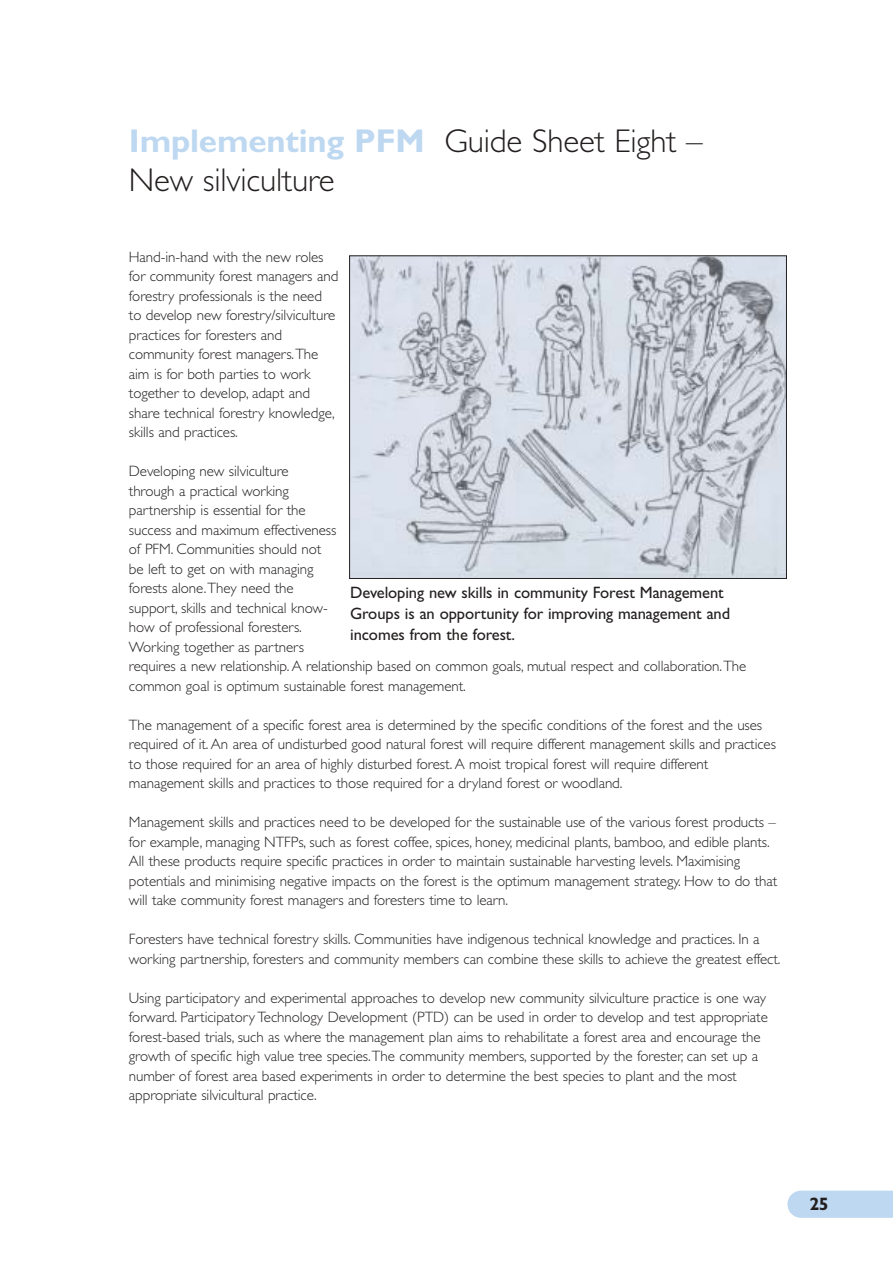
<style>
.page{position:relative;width:893px;height:1263px;background:#fff}
.page>*{position:absolute;margin:0;border:0;box-sizing:border-box;transform-origin:0 0}
.t1{font:300 33px/39px "Gill Sans";letter-spacing:-.005em;color:#231f1f}
.t2{font:700 18px "Gill Sans";color:#231f1f}
.t3{font:16.5px/21px "Gill Sans";letter-spacing:-.005em;color:#231f1f}
.t4{font:300 15px/19.5px "Gill Sans";letter-spacing:-.005em;color:#231f1f}
.s1{font-weight:700;color:#bdd8f0}
</style>
<div class="page">
<div style="left:787px;top:1191px;width:105px;height:27px;background:#bdd8f0"></div>
<img style="left:351px;top:257px;width:433px;height:320px">
<div style="left:349px;top:255px;width:437px;height:324px;border:1px solid #231f1f"></div>
<h1 class="t1" style="left:129px;top:125px;width:575px"><span class="s1">Implementing PFM</span> Guide Sheet Eight –<br>New silviculture</h1>
<p class="t4" style="left:129px;top:249px;width:211px">Hand-in-hand with the new roles for community forest managers and forestry professionals is the need to develop new forestry/silviculture practices for foresters and community forest managers.The aim is for both parties to work together to develop, adapt and share technical forestry knowledge, skills and practices.</p>
<p class="t4" style="left:129px;top:463px;width:619px">Developing new silviculture<br>through a practical working<br>partnership is essential for the<br>success and maximum effectiveness<br>of PFM. Communities should not<br>be left to get on with managing<br>forests alone.They need the<br>support, skills and technical know-<br>how of professional foresters.<br>Working together as partners<br>requires a new relationship. A relationship based on common goals, mutual respect and collaboration.The common goal is optimum sustainable forest management.</p>
<p class="t4" style="left:129px;top:717px;width:648px">The management of a specific forest area is determined by the specific conditions of the forest and the uses required of it. An area of undisturbed good natural forest will require different management skills and practices to those required for an area of highly disturbed forest. A moist tropical forest will require different management skills and practices to those required for a dryland forest or woodland.</p>
<p class="t4" style="left:129px;top:814px;width:650px">Management skills and practices need to be developed for the sustainable use of the various forest products – for example, managing NTFPs, such as forest coffee, spices, honey, medicinal plants, bamboo, and edible plants.<br>All these products require specific practices in order to maintain sustainable harvesting levels. Maximising potentials and minimising negative impacts on the forest is the optimum management strategy. How to do that will take community forest managers and foresters time to learn.</p>
<p class="t4" style="left:129px;top:931px;width:653px">Foresters have technical forestry skills. Communities have indigenous technical knowledge and practices. In a working partnership, foresters and community members can combine these skills to achieve the greatest effect.</p>
<p class="t4" style="left:129px;top:990px;width:640px">Using participatory and experimental approaches to develop new community silviculture practice is one way forward. Participatory Technology Development (PTD) can be used in order to develop and test appropriate forest-based trials, such as where the management plan aims to rehabilitate a forest area and encourage the growth of specific high value tree species.The community members, supported by the forester, can set up a number of forest area based experiments in order to determine the best species to plant and the most appropriate silvicultural practice.</p>
<p class="t3" style="left:350px;top:583px;width:381px">Developing new skills in community Forest Management<br>Groups is an opportunity for improving management and incomes from the forest.</p>
<p class="t2" style="left:809px;top:1198px;width:21px">25</p>
</div>
